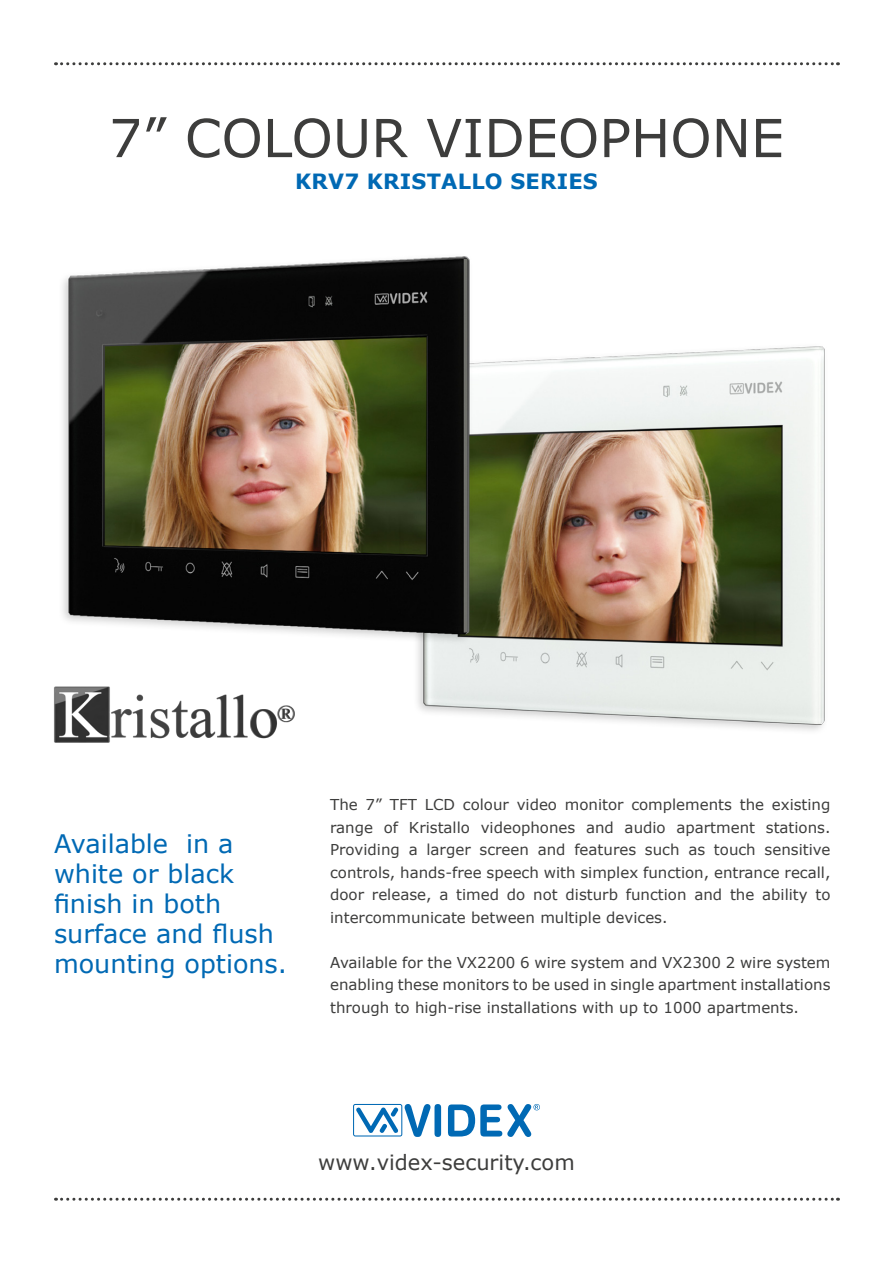
<style>
.page{position:relative;width:893px;height:1263px;background:#fff}
.page>*{position:absolute;margin:0;border:0;box-sizing:border-box;transform-origin:0 0}
.t1{font:52.5px "Verdana";color:#3d3d3c}
.t2{font:25.5px/30px "Verdana";color:#0069b4}
.t3{font:21px "Verdana";color:#3d3d3c}
.t4{font:700 21px "Verdana";letter-spacing:.01em;color:#0069b4}
.t5{font:15px/22.5px "Verdana";color:#3d3d3c;text-align:justify}
</style>
<div class="page">
<svg style="left:56px;top:62px;width:782px;height:3px"></svg>
<svg style="left:56px;top:1198px;width:782px;height:3px"></svg>
<img style="left:54px;top:686px;width:241px;height:57px">
<svg style="left:353px;top:1104px;width:77px;height:33px"></svg>
<div style="left:434px;top:1104px;width:7px;height:33px;background:#0069b4;border-radius:3px"></div>
<svg style="left:448px;top:1104px;width:92px;height:33px"></svg>
<img style="left:417px;top:346px;width:408px;height:385px">
<img style="left:62px;top:256px;width:422px;height:397px">
<p class="t1" style="left:109px;top:102px;width:677px">7” COLOUR VIDEOPHONE</p>
<p class="t4" style="left:295px;top:166px;width:304px">KRV7 KRISTALLO SERIES</p>
<p class="t2" style="left:54px;top:828px;width:235px">Available in a white or black finish in both surface and flush mounting options.</p>
<p class="t5" style="left:330px;top:793px;width:502px">The 7” TFT LCD colour video monitor complements the existing range of Kristallo videophones and audio apartment stations.<br>Providing a larger screen and features such as touch sensitive controls, hands-free speech with simplex function, entrance recall, door release, a timed do not disturb function and the ability to intercommunicate between multiple devices.</p>
<p class="t5" style="left:330px;top:951px;width:502px">Available for the VX2200 6 wire system and VX2300 2 wire system enabling these monitors to be used in single apartment installations through to high-rise installations with up to 1000 apartments.</p>
<p class="t3" style="left:318px;top:1148px;width:258px">www.videx-security.com</p>
</div>
